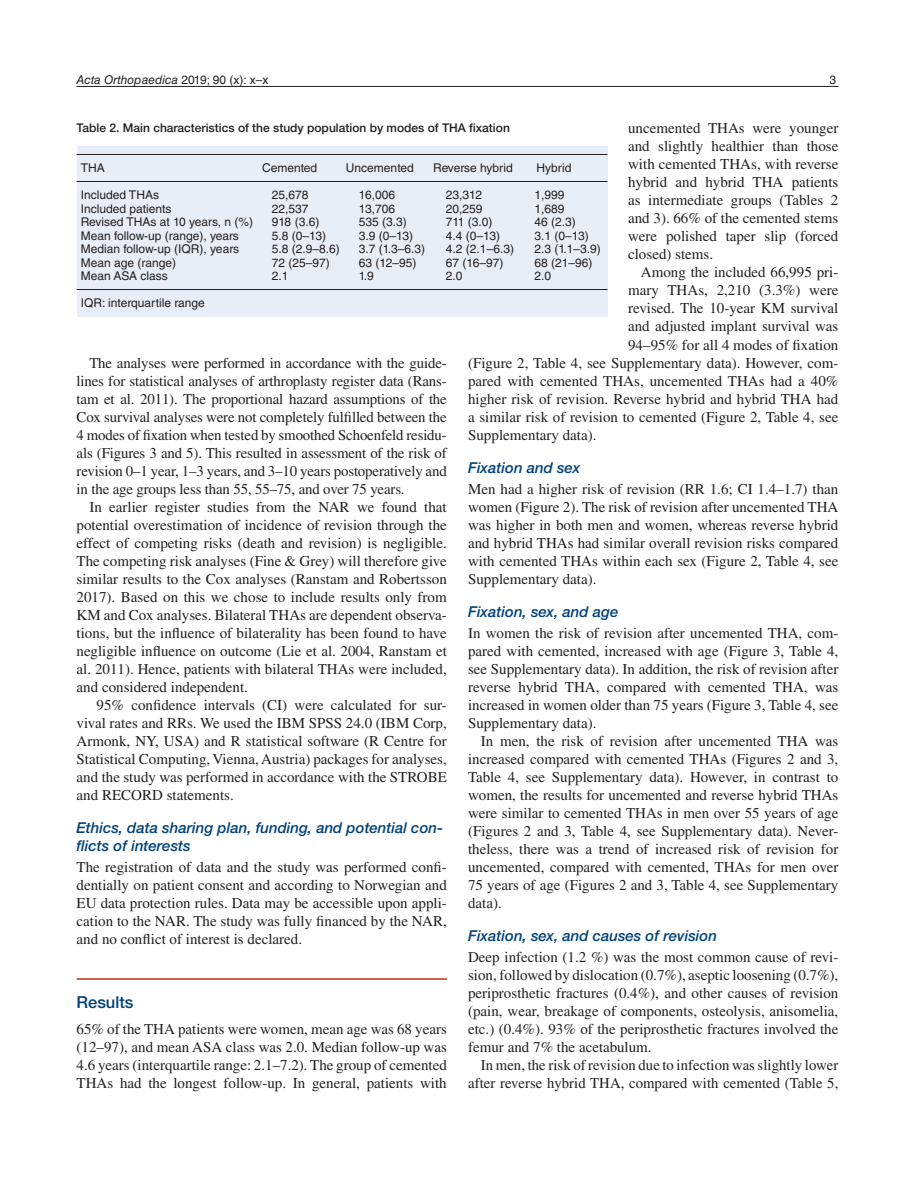
<style>
.page{position:relative;width:915px;height:1191px;background:#fff}
.page>*{position:absolute;margin:0;border:0;box-sizing:border-box;transform-origin:0 0}
.t1{font:500 16.5px "Helvetica Neue LTW1 G";color:#004279}
.t2{font:15px/18px "Times";color:#231f20;text-align:justify}
.t3{font:italic 500 15px/18px "Helvetica Neue LTW1 G";color:#004279}
.t4{font:12px "Helvetica LT Std";color:#231f20}
.t5{font:500 12px "Helvetica Neue LTW1 G";color:#231f20}
.t6{font:italic 12px "Helvetica LT Std";color:#231f20}
.s1{font-style:normal}
</style>
<div class="page">
<hr style="left:77px;top:86px;width:761px;height:1px;background:#231f20">
<hr style="left:77px;top:978px;width:369px;height:1px;background:#bc2e18">
<div style="left:77px;top:146px;width:530px;height:171px;background:#e8eef8"></div>
<hr style="left:77px;top:154px;width:530px;height:1px;background:#231f20">
<hr style="left:77px;top:181px;width:530px;height:1px;background:#231f20">
<hr style="left:77px;top:289px;width:530px;height:1px;background:#231f20">
<p class="t6" style="left:77px;top:72px;width:193px">Acta Orthopaedica <span class="s1">2019; 90 (x): x–x</span></p>
<p class="t4" style="left:829px;top:72px;width:8px">3</p>
<p class="t5" style="left:77px;top:120px;width:434px">Table 2. Main characteristics of the study population by modes of THA fixation</p>
<p class="t4" style="left:81px;top:161px;width:25px">THA</p>
<p class="t4" style="left:262px;top:161px;width:56px">Cemented</p>
<p class="t4" style="left:346px;top:161px;width:69px">Uncemented</p>
<p class="t4" style="left:433px;top:161px;width:81px">Reverse hybrid</p>
<p class="t4" style="left:536px;top:161px;width:36px">Hybrid</p>
<p class="t4" style="left:81px;top:188px;width:80px">Included THAs</p>
<p class="t4" style="left:272px;top:188px;width:38px">25,678</p>
<p class="t4" style="left:359px;top:188px;width:38px">16,006</p>
<p class="t4" style="left:446px;top:188px;width:38px">23,312</p>
<p class="t4" style="left:534px;top:188px;width:32px">1,999</p>
<p class="t4" style="left:81px;top:202px;width:92px">Included patients</p>
<p class="t4" style="left:272px;top:202px;width:38px">22,537</p>
<p class="t4" style="left:359px;top:202px;width:38px">13,706</p>
<p class="t4" style="left:446px;top:202px;width:38px">20,259</p>
<p class="t4" style="left:534px;top:202px;width:32px">1,689</p>
<p class="t4" style="left:81px;top:215px;width:174px">Revised THAs at 10 years, n (%)</p>
<p class="t4" style="left:272px;top:215px;width:49px">918 (3.6)</p>
<p class="t4" style="left:359px;top:215px;width:50px">535 (3.3)</p>
<p class="t4" style="left:446px;top:215px;width:48px">711 (3.0)</p>
<p class="t4" style="left:534px;top:215px;width:43px">46 (2.3)</p>
<p class="t4" style="left:81px;top:229px;width:160px">Mean follow-up (range), years</p>
<p class="t4" style="left:272px;top:229px;width:56px">5.8 (0–13)</p>
<p class="t4" style="left:359px;top:229px;width:56px">3.9 (0–13)</p>
<p class="t4" style="left:446px;top:229px;width:56px">4.4 (0–13)</p>
<p class="t4" style="left:534px;top:229px;width:56px">3.1 (0–13)</p>
<p class="t4" style="left:81px;top:242px;width:160px">Median follow-up (IQR), years</p>
<p class="t4" style="left:272px;top:242px;width:70px">5.8 (2.9–8.6)</p>
<p class="t4" style="left:359px;top:242px;width:68px">3.7 (1.3–6.3)</p>
<p class="t4" style="left:446px;top:242px;width:70px">4.2 (2.1–6.3)</p>
<p class="t4" style="left:534px;top:242px;width:68px">2.3 (1.1–3.9)</p>
<p class="t4" style="left:81px;top:256px;width:97px">Mean age (range)</p>
<p class="t4" style="left:272px;top:256px;width:60px">72 (25–97)</p>
<p class="t4" style="left:359px;top:256px;width:59px">63 (12–95)</p>
<p class="t4" style="left:446px;top:256px;width:59px">67 (16–97)</p>
<p class="t4" style="left:534px;top:256px;width:60px">68 (21–96)</p>
<p class="t4" style="left:81px;top:269px;width:88px">Mean ASA class</p>
<p class="t4" style="left:272px;top:269px;width:18px">2.1</p>
<p class="t4" style="left:359px;top:269px;width:16px">1.9</p>
<p class="t4" style="left:446px;top:269px;width:18px">2.0</p>
<p class="t4" style="left:534px;top:269px;width:18px">2.0</p>
<p class="t4" style="left:81px;top:296px;width:125px">IQR: interquartile range</p>
<p class="t2" style="left:628px;top:119px;width:212px">uncemented THAs were younger and slightly healthier than those with cemented THAs, with reverse hybrid and hybrid THA patients as intermediate groups (Tables 2 and 3). 66% of the cemented stems were polished taper slip (forced closed) stems.</p>
<p class="t2" style="left:628px;top:263px;width:212px;text-indent:13px">Among the included 66,995 pri&shy;mary THAs, 2,210 (3.3%) were revised. The 10-year KM survival and adjusted implant survival was 94–95% for all 4 modes of fixation</p>
<p class="t2" style="left:77px;top:353px;width:371px;text-indent:13px">The analyses were performed in accordance with the guide&shy;lines for statistical analyses of arthroplasty register data (Rans&shy;tam et al. 2011). The proportional hazard assumptions of the Cox survival analyses were not completely fulfilled between the 4 modes of fixation when tested by smoothed Schoenfeld residu&shy;als (Figures 3 and 5). This resulted in assessment of the risk of revision 0–1 year, 1–3 years, and 3–10 years postoperatively and in the age groups less than 55, 55–75, and over 75 years.</p>
<p class="t2" style="left:77px;top:497px;width:371px;text-indent:13px">In earlier register studies from the NAR we found that potential overestimation of incidence of revision through the effect of competing risks (death and revision) is negligible.<br>The competing risk analyses (Fine &amp; Grey) will therefore give similar results to the Cox analyses (Ranstam and Robertsson 2017). Based on this we chose to include results only from KM and Cox analyses. Bilateral THAs are dependent observa&shy;tions, but the influence of bilaterality has been found to have negligible influence on outcome (Lie et al. 2004, Ranstam et al. 2011). Hence, patients with bilateral THAs were included, and considered independent.</p>
<p class="t2" style="left:77px;top:695px;width:371px;text-indent:20px">95% confidence intervals (CI) were calculated for sur&shy;vival rates and RRs. We used the IBM SPSS 24.0 (IBM Corp, Armonk, NY, USA) and R statistical software (R Centre for Statistical Computing, Vienna, Austria) packages for analyses, and the study was performed in accordance with the STROBE and RECORD statements.</p>
<p class="t3" style="left:77px;top:818px;width:368px">Ethics, data sharing plan, funding, and potential con&shy;flicts of interests</p>
<p class="t2" style="left:77px;top:857px;width:371px">The registration of data and the study was performed confi&shy;dentially on patient consent and according to Norwegian and EU data protection rules. Data may be accessible upon appli&shy;cation to the NAR. The study was fully financed by the NAR, and no conflict of interest is declared.</p>
<p class="t1" style="left:77px;top:992px;width:58px">Results</p>
<p class="t2" style="left:77px;top:1019px;width:371px">65% of the THA patients were women, mean age was 68 years (12–97), and mean ASA class was 2.0. Median follow-up was 4.6 years (interquartile range: 2.1–7.2). The group of cemented THAs had the longest follow-up. In general, patients with</p>
<p class="t2" style="left:468px;top:353px;width:371px">(Figure 2, Table 4, see Supplementary data). However, com&shy;pared with cemented THAs, uncemented THAs had a 40% higher risk of revision. Reverse hybrid and hybrid THA had a similar risk of revision to cemented (Figure 2, Table 4, see Supplementary data).</p>
<p class="t3" style="left:468px;top:458px;width:113px">Fixation and sex</p>
<p class="t2" style="left:468px;top:479px;width:371px">Men had a higher risk of revision (RR 1.6; CI 1.4–1.7) than women (Figure 2). The risk of revision after uncemented THA was higher in both men and women, whereas reverse hybrid and hybrid THAs had similar overall revision risks compared with cemented THAs within each sex (Figure 2, Table 4, see Supplementary data).</p>
<p class="t3" style="left:468px;top:602px;width:152px">Fixation, sex, and age</p>
<p class="t2" style="left:468px;top:623px;width:371px">In women the risk of revision after uncemented THA, com&shy;pared with cemented, increased with age (Figure 3, Table 4, see Supplementary data). In addition, the risk of revision after reverse hybrid THA, compared with cemented THA, was increased in women older than 75 years (Figure 3, Table 4, see Supplementary data).</p>
<p class="t2" style="left:468px;top:731px;width:371px;text-indent:13px">In men, the risk of revision after uncemented THA was increased compared with cemented THAs (Figures 2 and 3, Table 4, see Supplementary data). However, in contrast to women, the results for uncemented and reverse hybrid THAs were similar to cemented THAs in men over 55 years of age (Figures 2 and 3, Table 4, see Supplementary data). Never&shy;theless, there was a trend of increased risk of revision for uncemented, compared with cemented, THAs for men over 75 years of age (Figures 2 and 3, Table 4, see Supplementary data).</p>
<p class="t3" style="left:468px;top:926px;width:250px">Fixation, sex, and causes of revision</p>
<p class="t2" style="left:468px;top:947px;width:371px">Deep infection (1.2 %) was the most common cause of revi&shy;sion, followed by dislocation (0.7%), aseptic loosening (0.7%), periprosthetic fractures (0.4%), and other causes of revision (pain, wear, breakage of components, osteolysis, anisomelia, etc.) (0.4%). 93% of the periprosthetic fractures involved the femur and 7% the acetabulum.</p>
<p class="t2" style="left:468px;top:1055px;width:371px;text-align:right">In men, the risk of revision due to infection was slightly lower after reverse hybrid THA, compared with cemented (Table 5,</p>
</div>
